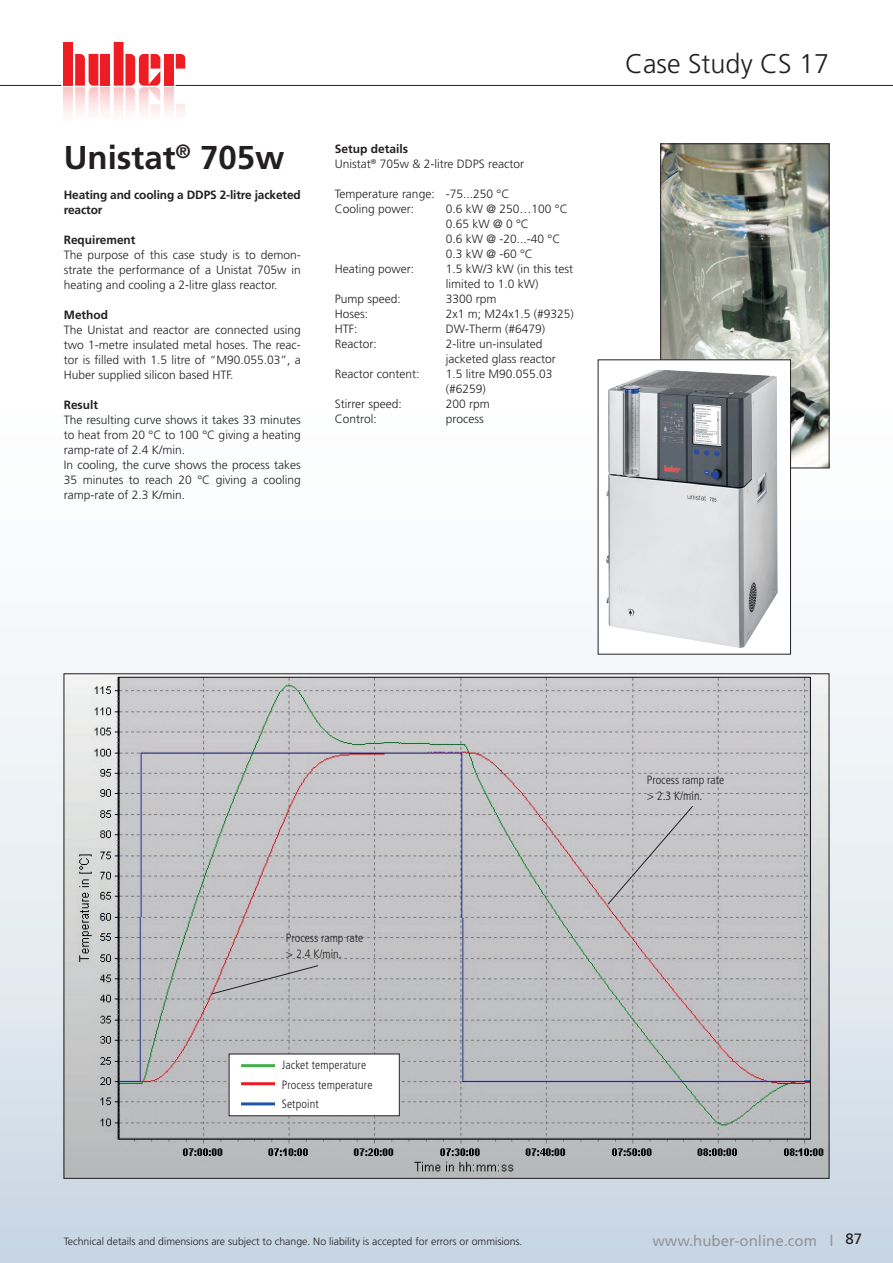
<style>
.page{position:relative;width:893px;height:1263px;background:#fff}
.page>*{position:absolute;margin:0;border:0;box-sizing:border-box;transform-origin:0 0}
.t1{font:700 33px "Frutiger LT Std";color:#231f20}
.t2{font:300 27px "Frutiger LT Std";color:#231f20}
.t3{font:15px "Frutiger LT Std";color:#939598}
.t4{font:300 12px/15px "Frutiger LT Std";color:#231f20}
.t5{font:300 condensed 12px/16.5px "Frutiger LT Std";letter-spacing:.01em;color:#231f20}
.t6{font:700 12px/15px "Frutiger LT Std";letter-spacing:-.01em;color:#231f20}
.t7{font:300 10.5px "Frutiger LT Std";color:#231f20}
.s1{font-weight:700}
.s2{color:#231f20}
</style>
<div class="page">
<img style="left:0;top:238px;width:893px;height:1025px">
<div style="left:0;top:46px;width:381px;height:218px;background:#fff"></div>
<hr style="left:0;top:85px;width:893px;height:1px;background:#231f20">
<svg style="left:61px;top:42px;width:124px;height:72px"></svg>
<img style="left:66px;top:676px;width:761px;height:500px">
<svg style="left:211px;top:965px;width:108px;height:30px;background:#bab8bb"></svg>
<svg style="left:607px;top:805px;width:87px;height:100px;background:#c0c0c2"></svg>
<div style="left:229px;top:1054px;width:170px;height:62px;background:#fff"></div>
<div style="left:229px;top:1053px;width:171px;height:63px;border:1px solid #231f20"></div>
<hr style="left:241px;top:1064px;width:34px;height:3px;background:#40ae49">
<hr style="left:241px;top:1082px;width:34px;height:3px;background:#ee1d23">
<hr style="left:241px;top:1102px;width:34px;height:3px;background:#1e56a6">
<img style="left:663px;top:146px;width:164px;height:320px">
<div style="left:598px;top:360px;width:192px;height:294px;background:#fff"></div>
<img style="left:606px;top:369px;width:172px;height:279px">
<div style="left:598px;top:360px;width:193px;height:294px;border:1px solid #231f20"></div>
<h1 class="t1" style="left:64px;top:138px;width:222px">Unistat<sup>®</sup> 705w</h1>
<p class="t6" style="left:64px;top:187px;width:239px">Heating and cooling a DDPS 2-litre jacketed reactor</p>
<p class="t6" style="left:64px;top:232px;width:73px">Requirement</p>
<p class="t4" style="left:64px;top:247px;width:239px;text-align:justify">The purpose of this case study is to demon&shy;strate the performance of a Unistat 705w in heating and cooling a 2-litre glass reactor.</p>
<p class="t6" style="left:64px;top:307px;width:46px">Method</p>
<p class="t4" style="left:64px;top:322px;width:239px;text-align:justify">The Unistat and reactor are connected using two 1-metre insulated metal hoses. The reac&shy;tor is filled with 1.5 litre of “M90.055.03”, a Huber supplied silicon based HTF.</p>
<p class="t6" style="left:64px;top:397px;width:36px">Result</p>
<p class="t4" style="left:64px;top:412px;width:239px">The resulting curve shows it takes 33 minutes to heat from 20 °C to 100 °C giving a heating ramp-rate of 2.4 K/min.<br>In cooling, the curve shows the process takes 35 minutes to reach 20 °C giving a cooling ramp-rate of 2.3 K/min.</p>
<p class="t4" style="left:335px;top:142px;width:191px"><span class="s1">Setup details<br></span>Unistat<sup>®</sup> 705w &amp; 2-litre DDPS reactor</p>
<p class="t4" style="left:335px;top:187px;width:176px">Temperature range: -75...250 °C<br>Cooling power:</p>
<p class="t4" style="left:446px;top:202px;width:123px">0.6 kW @ 250…100 °C<br>0.65 kW @ 0 °C<br>0.6 kW @ -20...-40 °C<br>0.3 kW @ -60 °C</p>
<p class="t4" style="left:335px;top:262px;width:81px">Heating power:</p>
<p class="t4" style="left:446px;top:262px;width:129px">1.5 kW/3 kW (in this test limited to 1.0 kW)</p>
<p class="t4" style="left:335px;top:292px;width:68px">Pump speed:</p>
<p class="t4" style="left:446px;top:292px;width:52px">3300 rpm</p>
<p class="t4" style="left:335px;top:307px;width:35px">Hoses:</p>
<p class="t4" style="left:446px;top:307px;width:130px">2x1 m; M24x1.5 (#9325)</p>
<p class="t4" style="left:335px;top:322px;width:24px">HTF:</p>
<p class="t4" style="left:446px;top:322px;width:101px">DW-Therm (#6479)</p>
<p class="t4" style="left:335px;top:337px;width:43px">Reactor:</p>
<p class="t4" style="left:446px;top:337px;width:111px">2-litre un-insulated jacketed glass reactor</p>
<p class="t4" style="left:335px;top:367px;width:86px">Reactor content:</p>
<p class="t4" style="left:446px;top:367px;width:108px">1.5 litre M90.055.03 (#6259)</p>
<p class="t4" style="left:335px;top:397px;width:69px">Stirrer speed:</p>
<p class="t4" style="left:446px;top:397px;width:46px">200 rpm</p>
<p class="t4" style="left:335px;top:412px;width:43px">Control:</p>
<p class="t4" style="left:446px;top:412px;width:39px">process</p>
<h2 class="t2" style="left:625px;top:49px;width:206px">Case Study CS 17</h2>
<p class="t5" style="left:286px;top:929px;width:79px">Process ramp rate &gt; 2.4 K/min.</p>
<p class="t5" style="left:282px;top:1056px;width:92px;line-height:19.5px">Jacket temperature<br>Process temperature<br>Setpoint</p>
<p class="t5" style="left:647px;top:771px;width:79px">Process ramp rate &gt; 2.3 K/min.</p>
<p class="t7" style="left:64px;top:1236px;width:460px">Technical details and dimensions are subject to change. No liability is accepted for errors or ommisions.</p>
<p class="t3" style="left:652px;top:1231px;width:211px">www.huber-online.com l <span class="s2">87</span></p>
</div>
